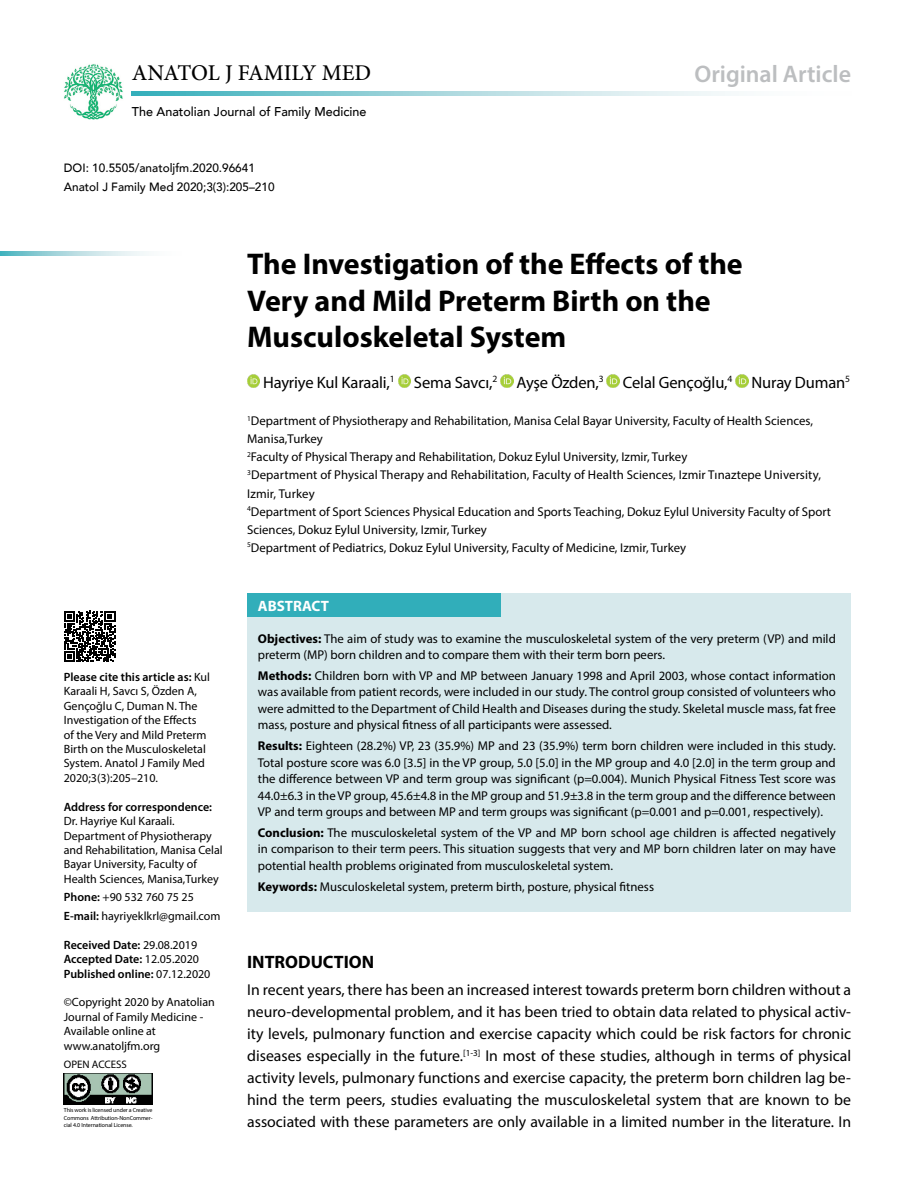
<style>
.page{position:relative;width:915px;height:1191px;background:#fff}
.page>*{position:absolute;margin:0;border:0;box-sizing:border-box;transform-origin:0 0}
.t1{font:700 30px/36px "Myriad Pro";color:#000}
.t2{font:600 24px "Myriad Pro";color:#bcbec0}
.t3{font:500 22.5px "Minion Pro";letter-spacing:-.005em;color:#000}
.t4{font:700 18px "Myriad Pro";color:#000}
.t5{font:16.5px "Myriad Pro";letter-spacing:-.01em;color:#000}
.t6{font:15.75px/22px "Myriad Pro";color:#000;text-align:justify}
.t7{font:700 15px "Myriad Pro";color:#fff}
.t8{font:12.75px/16.5px "Myriad Pro";color:#000;text-align:justify}
.t9{font:500 12.75px "Avenir";color:#000}
.t10{font:12px/14.4px "Myriad Pro";color:#000}
.t11{font:600 12px/14.4px "Myriad Pro";color:#000}
.t12{font:500 12px/19.5px "Avenir";color:#000}
.t13{font:10.95px "Myriad Pro";color:#000}
.t14{font:6px/7.5px "Myriad Pro";letter-spacing:-.01em;color:#000;text-align:justify}
.s1{font-weight:600}
.s2{font-weight:400}
.s3{font-weight:700}
</style>
<div class="page">
<svg style="left:64px;top:611px;width:51px;height:51px"></svg>
<img style="left:64px;top:64px;width:59px;height:55px">
<div style="left:247px;top:593px;width:603px;height:319px;background:#d7e9ec"></div>
<div style="left:247px;top:593px;width:253px;height:24px;background:#31aeba"></div>
<svg style="left:247px;top:375px;width:13px;height:12px"></svg>
<svg style="left:398px;top:375px;width:12px;height:12px"></svg>
<svg style="left:500px;top:375px;width:13px;height:12px"></svg>
<svg style="left:606px;top:375px;width:13px;height:12px"></svg>
<svg style="left:735px;top:375px;width:13px;height:12px"></svg>
<svg style="left:132px;top:92px;width:599px;height:3px;background:#9fd5db"></svg>
<svg style="left:0;top:252px;width:147px;height:3px"></svg>
<img style="left:64px;top:1073px;width:88px;height:31px">
<h3 class="t3" style="left:132px;top:58px;width:241px">ANATOL J FAMILY MED</h3>
<h2 class="t2" style="left:694px;top:58px;width:158px">Original Article</h2>
<p class="t9" style="left:132px;top:101px;width:236px">The Anatolian Journal of Family Medicine</p>
<p class="t12" style="left:64px;top:157px;width:212px">DOI: 10.5505/anatoljfm.2020.96641<br>Anatol J Family Med 2020;3(3):205–210</p>
<h1 class="t1" style="left:247px;top:245px;width:497px">The Investigation of the Effects of the<br>Very and Mild Preterm Birth on the<br>Musculoskeletal System</h1>
<p class="t5" style="left:263px;top:372px;width:588px">Hayriye Kul Karaali,<sup>1</sup> Sema Savcı,<sup>2</sup> Ayşe Özden,<sup>3</sup> Celal Gençoğlu,<sup>4</sup> Nuray Duman<sup>5</sup></p>
<p class="t8" style="left:247px;top:412px;width:585px;line-height:18px;text-align:left"><sup>1</sup>Department of Physiotherapy and Rehabilitation, Manisa Celal Bayar University, Faculty of Health Sciences, Manisa,Turkey<br><sup>2</sup>Faculty of Physical Therapy and Rehabilitation, Dokuz Eylul University, Izmir, Turkey<br><sup>3</sup>Department of Physical Therapy and Rehabilitation, Faculty of Health Sciences, Izmir Tınaztepe University, Izmir, Turkey<br><sup>4</sup>Department of Sport Sciences Physical Education and Sports Teaching, Dokuz Eylul University Faculty of Sport Sciences, Dokuz Eylul University, Izmir, Turkey<br><sup>5</sup>Department of Pediatrics, Dokuz Eylul University, Faculty of Medicine, Izmir, Turkey</p>
<p class="t10" style="left:64px;top:669px;width:148px"><span class="s1">Please cite this article as:</span> Kul<br>Karaali H, Savcı S, Özden A,<br>Gençoğlu C, Duman N. The<br>Investigation of the Effects<br>of the Very and Mild Preterm<br>Birth on the Musculoskeletal<br>System. Anatol J Family Med<br>2020;3(3):205–210.</p>
<p class="t11" style="left:64px;top:799px;width:150px">Address for correspondence:</p>
<p class="t10" style="left:64px;top:813px;width:160px">Dr. Hayriye Kul Karaali.<br>Department of Physiotherapy and Rehabilitation, Manisa Celal<br>Bayar University, Faculty of<br>Health Sciences, Manisa,Turkey</p>
<p class="t10" style="left:64px;top:888px;width:158px;line-height:18.6px"><span class="s1">Phone:</span> +90 532 760 75 25<br><span class="s1">E-mail:</span> hayriyeklkrl@gmail.com</p>
<p class="t11" style="left:64px;top:937px;width:148px">Received Date: <span class="s2">29.08.2019<br></span>Accepted Date: <span class="s2">12.05.2020<br></span>Published online: <span class="s2">07.12.2020</span></p>
<p class="t10" style="left:64px;top:995px;width:152px">©Copyright 2020 by Anatolian<br>Journal of Family Medicine -<br>Available online at www.anatoljfm.org</p>
<p class="t13" style="left:64px;top:1057px;width:65px">OPEN ACCESS</p>
<p class="t14" style="left:64px;top:1106px;width:90px">This work is licensed under a Creative Commons Attribution-NonCommer&shy;cial 4.0 International License.</p>
<p class="t7" style="left:258px;top:596px;width:73px">ABSTRACT</p>
<p class="t8" style="left:258px;top:630px;width:579px"><span class="s3">Objectives:</span> The aim of study was to examine the musculoskeletal system of the very preterm (VP) and mild preterm (MP) born children and to compare them with their term born peers.</p>
<p class="t8" style="left:258px;top:667px;width:579px"><span class="s3">Methods:</span> Children born with VP and MP between January 1998 and April 2003, whose contact information was available from patient records, were included in our study. The control group consisted of volunteers who were admitted to the Department of Child Health and Diseases during the study. Skeletal muscle mass, fat free mass, posture and physical fitness of all participants were assessed.</p>
<p class="t8" style="left:258px;top:737px;width:579px"><span class="s3">Results:</span> Eighteen (28.2%) VP, 23 (35.9%) MP and 23 (35.9%) term born children were included in this study.<br>Total posture score was 6.0 [3.5] in the VP group, 5.0 [5.0] in the MP group and 4.0 [2.0] in the term group and the difference between VP and term group was significant (p=0.004). Munich Physical Fitness Test score was 44.0±6.3 in the VP group, 45.6±4.8 in the MP group and 51.9±3.8 in the term group and the difference between VP and term groups and between MP and term groups was significant (p=0.001 and p=0.001, respectively).</p>
<p class="t8" style="left:258px;top:824px;width:579px"><span class="s3">Conclusion:</span> The musculoskeletal system of the VP and MP born school age children is affected negatively in comparison to their term peers. This situation suggests that very and MP born children later on may have potential health problems originated from musculoskeletal system.</p>
<p class="t8" style="left:258px;top:878px;width:397px"><span class="s3">Keywords:</span> Musculoskeletal system, preterm birth, posture, physical fitness</p>
<h3 class="t4" style="left:247px;top:950px;width:129px">INTRODUCTION</h3>
<p class="t6" style="left:247px;top:978px;width:605px">In recent years, there has been an increased interest towards preterm born children without a neuro-developmental problem, and it has been tried to obtain data related to physical activ&shy;ity levels, pulmonary function and exercise capacity which could be risk factors for chronic diseases especially in the future.<sup>[1-3]</sup> In most of these studies, although in terms of physical activity levels, pulmonary functions and exercise capacity, the preterm born children lag be&shy;hind the term peers, studies evaluating the musculoskeletal system that are known to be associated with these parameters are only available in a limited number in the literature. In</p>
</div>
